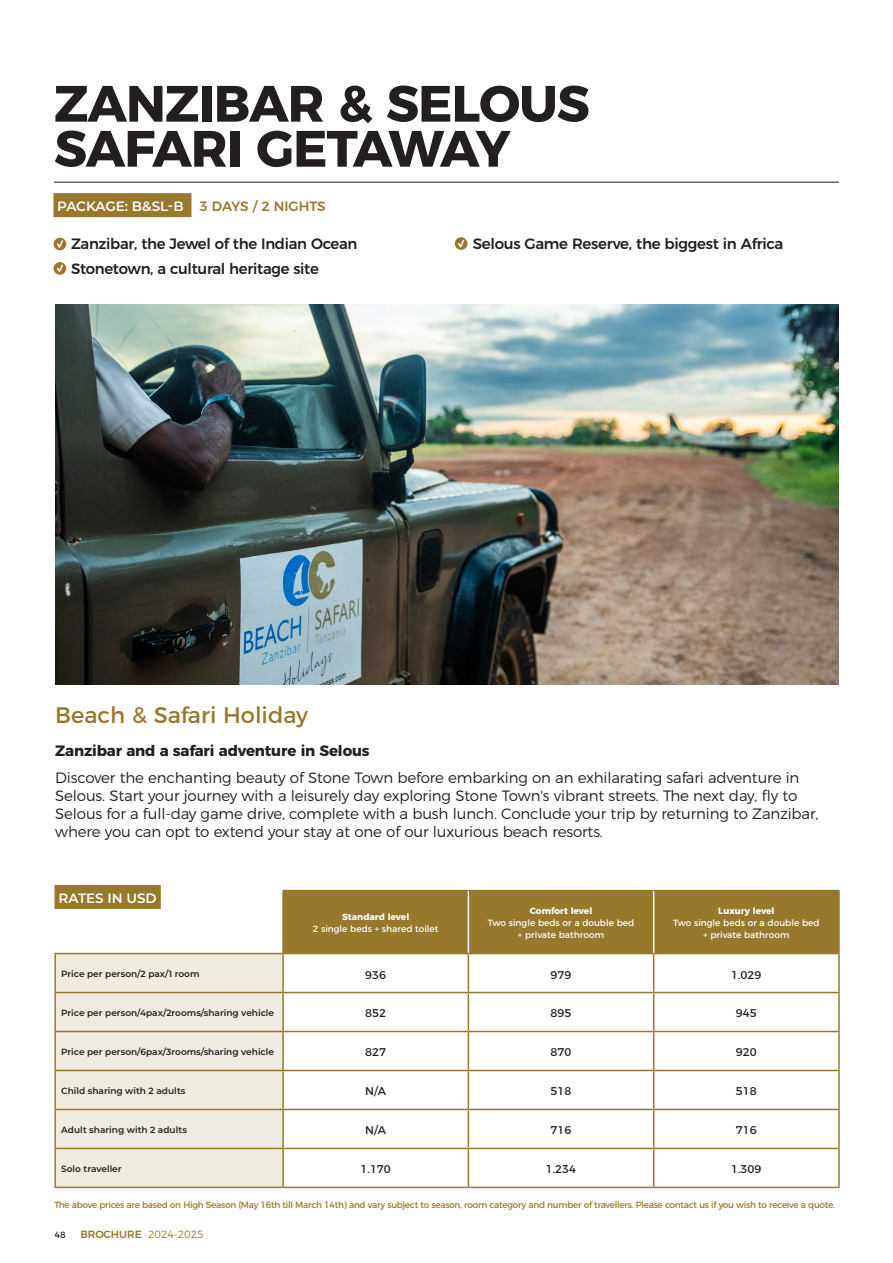
<style>
.page{position:relative;width:893px;height:1263px;background:#fff}
.page>*{position:absolute;margin:0;border:0;box-sizing:border-box;transform-origin:0 0}
.Títol_Package{font:700 51px/45px "Montserrat";letter-spacing:-.02em;color:#231f20}
.Intro_H1{font:22.5px "Montserrat";color:#98782c}
.Intro_H3{font:300 15px/18px "Montserrat";letter-spacing:-.01em;color:#231f20}
.HIGHLIGHTS{font:500 15px "Montserrat";letter-spacing:-.02em;color:#231f20}
.Intro_H2{font:700 15px "Montserrat";letter-spacing:-.01em;color:#231f20}
.t1{font:600 13.5px "Montserrat";color:#fff}
.Taula_Package{font:11.25px "Montserrat";color:#231f20}
.t2{font:300 10.5px "Montserrat";color:#98782c}
.t3{font:600 9px "Montserrat";color:#231f20}
.t4{font:9px "Montserrat";letter-spacing:-.03em;color:#98782c}
.t5{font:9px "Montserrat";color:#fff}
.t6{font:700 9px "Montserrat";color:#fff}
.t7{font:9px "Montserrat";color:#231f20}
.s1{font-weight:500;color:#98782c}
.s2{font-weight:500}
</style>
<div class="page">
<hr style="left:54px;top:182px;width:785px;height:1px;background:#231f20">
<div style="left:54px;top:238px;width:12px;height:12px;background:#98782c;border-radius:50%"></div>
<svg style="left:55px;top:239px;width:9px;height:11px"></svg>
<svg style="left:54px;top:262px;width:12px;height:13px"></svg>
<svg style="left:55px;top:263px;width:9px;height:12px"></svg>
<svg style="left:455px;top:237px;width:12px;height:13px"></svg>
<svg style="left:457px;top:238px;width:8px;height:12px"></svg>
<div style="left:55px;top:885px;width:106px;height:24px;background:#98782c"></div>
<div style="left:284px;top:891px;width:554px;height:62px;background:#98782c"></div>
<div style="left:56px;top:954px;width:226px;height:233px;background:#f0ebe0"></div>
<hr style="left:282px;top:890px;width:186px;height:1px;background:#98782c">
<hr style="left:282px;top:891px;width:2px;height:62px;background:#98782c">
<hr style="left:468px;top:890px;width:186px;height:1px;background:#98782c">
<hr style="left:654px;top:890px;width:186px;height:1px;background:#98782c">
<hr style="left:838px;top:891px;width:2px;height:62px;background:#98782c">
<hr style="left:283px;top:953px;width:185px;height:1px;background:#98782c">
<hr style="left:468px;top:953px;width:186px;height:1px;background:#98782c">
<hr style="left:468px;top:954px;width:1px;height:38px;background:#98782c">
<hr style="left:654px;top:953px;width:186px;height:1px;background:#98782c">
<hr style="left:653px;top:954px;width:1px;height:38px;background:#98782c">
<hr style="left:838px;top:954px;width:2px;height:38px;background:#98782c">
<hr style="left:283px;top:992px;width:185px;height:1px;background:#98782c">
<hr style="left:468px;top:992px;width:186px;height:1px;background:#98782c">
<hr style="left:468px;top:993px;width:1px;height:38px;background:#98782c">
<hr style="left:654px;top:992px;width:186px;height:1px;background:#98782c">
<hr style="left:653px;top:993px;width:1px;height:38px;background:#98782c">
<hr style="left:838px;top:993px;width:2px;height:38px;background:#98782c">
<hr style="left:283px;top:1031px;width:185px;height:1px;background:#98782c">
<hr style="left:468px;top:1031px;width:186px;height:1px;background:#98782c">
<hr style="left:468px;top:1032px;width:1px;height:38px;background:#98782c">
<hr style="left:654px;top:1031px;width:186px;height:1px;background:#98782c">
<hr style="left:653px;top:1032px;width:1px;height:38px;background:#98782c">
<hr style="left:838px;top:1032px;width:2px;height:38px;background:#98782c">
<hr style="left:283px;top:1070px;width:185px;height:1px;background:#98782c">
<hr style="left:468px;top:1070px;width:186px;height:1px;background:#98782c">
<hr style="left:468px;top:1071px;width:1px;height:38px;background:#98782c">
<hr style="left:654px;top:1070px;width:186px;height:1px;background:#98782c">
<hr style="left:653px;top:1071px;width:1px;height:38px;background:#98782c">
<hr style="left:838px;top:1071px;width:2px;height:38px;background:#98782c">
<hr style="left:283px;top:1109px;width:185px;height:1px;background:#98782c">
<hr style="left:468px;top:1109px;width:186px;height:1px;background:#98782c">
<hr style="left:468px;top:1110px;width:1px;height:38px;background:#98782c">
<hr style="left:654px;top:1109px;width:186px;height:1px;background:#98782c">
<hr style="left:653px;top:1110px;width:1px;height:38px;background:#98782c">
<hr style="left:838px;top:1110px;width:2px;height:38px;background:#98782c">
<hr style="left:283px;top:1148px;width:185px;height:1px;background:#98782c">
<hr style="left:468px;top:1148px;width:186px;height:1px;background:#98782c">
<hr style="left:468px;top:1149px;width:1px;height:38px;background:#98782c">
<hr style="left:654px;top:1148px;width:186px;height:1px;background:#98782c">
<hr style="left:653px;top:1149px;width:1px;height:38px;background:#98782c">
<hr style="left:838px;top:1149px;width:2px;height:38px;background:#98782c">
<hr style="left:283px;top:1187px;width:185px;height:1px;background:#98782c">
<hr style="left:468px;top:1187px;width:186px;height:1px;background:#98782c">
<hr style="left:654px;top:1187px;width:186px;height:1px;background:#98782c">
<hr style="left:54px;top:953px;width:229px;height:1px;background:#98782c">
<hr style="left:54px;top:954px;width:2px;height:38px;background:#98782c">
<hr style="left:282px;top:954px;width:2px;height:38px;background:#98782c">
<hr style="left:54px;top:992px;width:229px;height:1px;background:#98782c">
<hr style="left:54px;top:993px;width:2px;height:38px;background:#98782c">
<hr style="left:282px;top:993px;width:2px;height:38px;background:#98782c">
<hr style="left:54px;top:1031px;width:229px;height:1px;background:#98782c">
<hr style="left:54px;top:1032px;width:2px;height:38px;background:#98782c">
<hr style="left:282px;top:1032px;width:2px;height:38px;background:#98782c">
<hr style="left:54px;top:1070px;width:229px;height:1px;background:#98782c">
<hr style="left:54px;top:1071px;width:2px;height:38px;background:#98782c">
<hr style="left:282px;top:1071px;width:2px;height:38px;background:#98782c">
<hr style="left:54px;top:1109px;width:229px;height:1px;background:#98782c">
<hr style="left:54px;top:1110px;width:2px;height:38px;background:#98782c">
<hr style="left:282px;top:1110px;width:2px;height:38px;background:#98782c">
<hr style="left:54px;top:1148px;width:229px;height:1px;background:#98782c">
<hr style="left:54px;top:1149px;width:2px;height:38px;background:#98782c">
<hr style="left:282px;top:1149px;width:2px;height:38px;background:#98782c">
<hr style="left:54px;top:1187px;width:229px;height:1px;background:#98782c">
<hr style="left:468px;top:891px;width:1px;height:62px;background:#fff">
<hr style="left:653px;top:891px;width:1px;height:62px;background:#fff">
<img style="left:55px;top:305px;width:784px;height:380px">
<div style="left:53px;top:193px;width:138px;height:24px;background:#98782c"></div>
<p class="Títol_Package" style="left:54px;top:77px;width:537px">ZANZIBAR &amp; SELOUS<br>SAFARI GETAWAY</p>
<p class="t1" style="left:57px;top:197px;width:270px">PACKAGE: B&amp;SL-B <span class="s1">3 DAYS / 2 NIGHTS</span></p>
<p class="HIGHLIGHTS" style="left:71px;top:231px;width:288px">Zanzibar, the Jewel of the Indian Ocean</p>
<p class="HIGHLIGHTS" style="left:71px;top:256px;width:249px">Stonetown, a cultural heritage site</p>
<p class="HIGHLIGHTS" style="left:473px;top:231px;width:312px">Selous Game Reserve, the biggest in Africa</p>
<p class="Intro_H1" style="left:55px;top:697px;width:254px">Beach &amp; Safari Holiday</p>
<p class="Intro_H2" style="left:55px;top:738px;width:316px">Zanzibar and a safari adventure in Selous</p>
<p class="Intro_H3" style="left:55px;top:767px;width:765px">Discover the enchanting beauty of Stone Town before embarking on an exhilarating safari adventure in Selous. Start your journey with a leisurely day exploring Stone Town's vibrant streets. The next day, fly to Selous for a full-day game drive, complete with a bush lunch. Conclude your trip by returning to Zanzibar, where you can opt to extend your stay at one of our luxurious beach resorts.</p>
<p class="t1" style="left:59px;top:888px;width:100px">RATES IN USD</p>
<p class="t6" style="left:342px;top:910px;width:69px">Standard level</p>
<p class="t5" style="left:313px;top:922px;width:127px">2 single beds + shared toilet</p>
<p class="t6" style="left:530px;top:904px;width:64px">Comfort level</p>
<p class="t5" style="left:488px;top:916px;width:148px">Two single beds or a double bed</p>
<p class="t5" style="left:518px;top:928px;width:88px">+ private bathroom</p>
<p class="t6" style="left:718px;top:904px;width:58px">Luxury level</p>
<p class="t5" style="left:673px;top:916px;width:148px">Two single beds or a double bed</p>
<p class="t5" style="left:703px;top:928px;width:88px">+ private bathroom</p>
<p class="t3" style="left:61px;top:968px;width:140px">Price per person/2 pax/1 room</p>
<p class="Taula_Package" style="left:365px;top:965px;width:22px">936</p>
<p class="Taula_Package" style="left:551px;top:965px;width:22px">979</p>
<p class="Taula_Package" style="left:731px;top:965px;width:32px">1.029</p>
<p class="t3" style="left:61px;top:1007px;width:214px">Price per person/4pax/2rooms/sharing vehicle</p>
<p class="Taula_Package" style="left:365px;top:1004px;width:22px">852</p>
<p class="Taula_Package" style="left:551px;top:1004px;width:22px">895</p>
<p class="Taula_Package" style="left:736px;top:1004px;width:22px">945</p>
<p class="t3" style="left:61px;top:1046px;width:214px">Price per person/6pax/3rooms/sharing vehicle</p>
<p class="Taula_Package" style="left:365px;top:1043px;width:22px">827</p>
<p class="Taula_Package" style="left:551px;top:1043px;width:22px">870</p>
<p class="Taula_Package" style="left:736px;top:1043px;width:22px">920</p>
<p class="t3" style="left:61px;top:1085px;width:126px">Child sharing with 2 adults</p>
<p class="Taula_Package" style="left:365px;top:1082px;width:22px">N/A</p>
<p class="Taula_Package" style="left:551px;top:1082px;width:22px">518</p>
<p class="Taula_Package" style="left:736px;top:1082px;width:22px">518</p>
<p class="t3" style="left:61px;top:1124px;width:127px">Adult sharing with 2 adults</p>
<p class="Taula_Package" style="left:365px;top:1121px;width:22px">N/A</p>
<p class="Taula_Package" style="left:551px;top:1121px;width:22px">716</p>
<p class="Taula_Package" style="left:736px;top:1121px;width:22px">716</p>
<p class="t3" style="left:61px;top:1163px;width:62px">Solo traveller</p>
<p class="Taula_Package" style="left:361px;top:1160px;width:32px">1.170</p>
<p class="Taula_Package" style="left:546px;top:1160px;width:32px">1.234</p>
<p class="Taula_Package" style="left:731px;top:1160px;width:32px">1.309</p>
<p class="t4" style="left:54px;top:1197px;width:782px">The above prices are based on High Season (May 16th till March 14th) and vary subject to season, room category and number of travellers. Please contact us if you wish to receive a quote.</p>
<p class="t7" style="left:55px;top:1227px;width:13px">48</p>
<p class="t2" style="left:80px;top:1226px;width:125px"><span class="s2">BROCHURE</span> 2024-2025</p>
</div>
